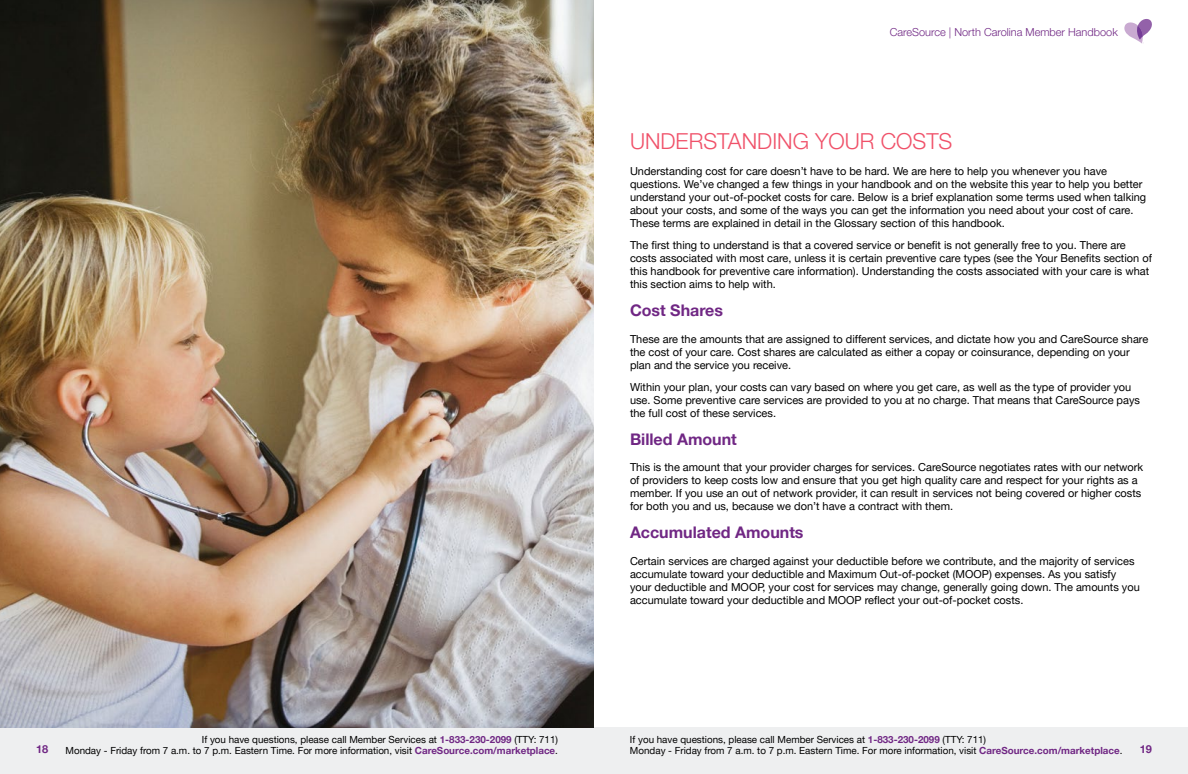
<style>
.page{position:relative;width:1188px;height:774px;background:#fff}
.page>*{position:absolute;margin:0;border:0;box-sizing:border-box;transform-origin:0 0}
.t1{font:300 22px "Helvetica Neue LT Pro";color:#f05169}
.t2{font:700 16px "Helvetica Neue LT Pro";color:#702784}
.t3{font:11px/13px "Helvetica Neue LT Pro";color:#000}
.t4{font:300 11px "Helvetica Neue LT Pro";color:#702784}
.t5{font:700 11px "Helvetica Neue LT Pro";color:#702784}
.t6{font:9.8px/11px "Helvetica Neue LT Pro";color:#000;text-align:right}
.s1{font-weight:700;color:#702784}
</style>
<div class="page">
<div style="left:0;top:727px;width:1188px;height:47px;background:#eeeff0"></div>
<svg style="left:1124px;top:19px;width:28px;height:25px"></svg>
<img style="left:0;top:0;width:594px;height:727px">
<p class="t4" style="left:890px;top:25px;width:230px">CareSource | North Carolina Member Handbook</p>
<h2 class="t1" style="left:630px;top:128px;width:324px">UNDERSTANDING YOUR COSTS</h2>
<p class="t3" style="left:630px;top:165px;width:518px">Understanding cost for care doesn’t have to be hard. We are here to help you whenever you have questions. We’ve changed a few things in your handbook and on the website this year to help you better understand your out-of-pocket costs for care. Below is a brief explanation some terms used when talking about your costs, and some of the ways you can get the information you need about your cost of care.<br>These terms are explained in detail in the Glossary section of this handbook.</p>
<p class="t3" style="left:630px;top:239px;width:523px">The first thing to understand is that a covered service or benefit is not generally free to you. There are costs associated with most care, unless it is certain preventive care types (see the Your Benefits section of this handbook for preventive care information). Understanding the costs associated with your care is what this section aims to help with.</p>
<h3 class="t2" style="left:630px;top:301px;width:95px">Cost Shares</h3>
<p class="t3" style="left:630px;top:332px;width:520px">These are the amounts that are assigned to different services, and dictate how you and CareSource share the cost of your care. Cost shares are calculated as either a copay or coinsurance, depending on your plan and the service you receive.</p>
<p class="t3" style="left:630px;top:380px;width:512px">Within your plan, your costs can vary based on where you get care, as well as the type of provider you use. Some preventive care services are provided to you at no charge. That means that CareSource pays the full cost of these services.</p>
<h3 class="t2" style="left:630px;top:429px;width:108px">Billed Amount</h3>
<p class="t3" style="left:630px;top:461px;width:515px">This is the amount that your provider charges for services. CareSource negotiates rates with our network of providers to keep costs low and ensure that you get high quality care and respect for your rights as a member. If you use an out of network provider, it can result in services not being covered or higher costs for both you and us, because we don’t have a contract with them.</p>
<h3 class="t2" style="left:630px;top:523px;width:175px">Accumulated Amounts</h3>
<p class="t3" style="left:630px;top:554px;width:511px">Certain services are charged against your deductible before we contribute, and the majority of services accumulate toward your deductible and Maximum Out-of-pocket (MOOP) expenses. As you satisfy your deductible and MOOP, your cost for services may change, generally going down. The amounts you accumulate toward your deductible and MOOP reflect your out-of-pocket costs.</p>
<p class="t6" style="left:66px;top:734px;width:494px">If you have questions, please call Member Services at <span class="s1">1-833-230-2099</span> (TTY: 711)<br>Monday - Friday from 7 a.m. to 7 p.m. Eastern Time. For more information, visit <span class="s1">CareSource.com/marketplace</span>.</p>
<p class="t6" style="left:630px;top:734px;width:494px;text-align:left">If you have questions, please call Member Services at <span class="s1">1-833-230-2099</span> (TTY: 711)<br>Monday - Friday from 7 a.m. to 7 p.m. Eastern Time. For more information, visit <span class="s1">CareSource.com/marketplace</span>.</p>
<p class="t5" style="left:36px;top:742px;width:14px">18</p>
<p class="t5" style="left:1140px;top:742px;width:14px">19</p>
</div>
